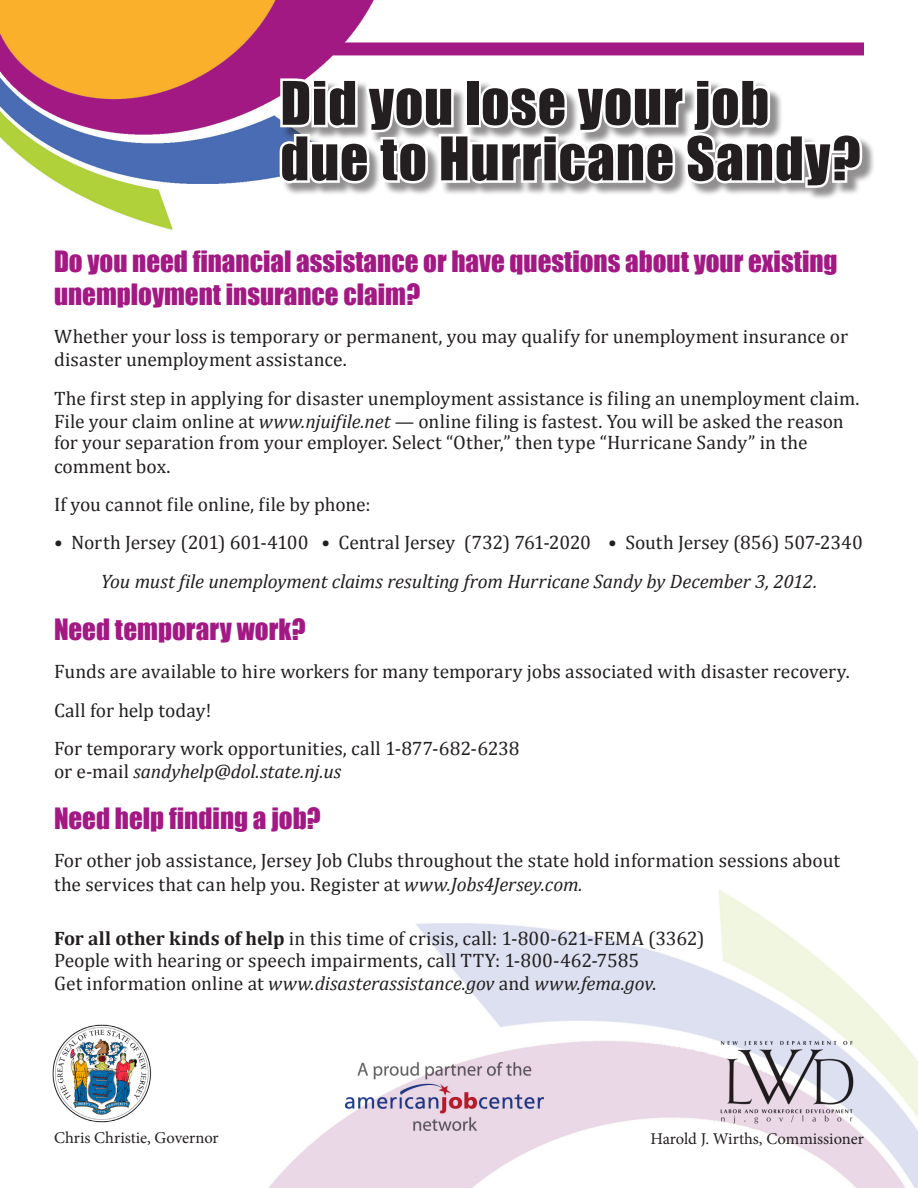
<style>
.page{position:relative;width:918px;height:1188px;background:#fff}
.page>*{position:absolute;margin:0;border:0;box-sizing:border-box;transform-origin:0 0}
.t1{font:55.5px/55.5px "Impact";letter-spacing:.015em;color:#231f20}
.t2{font:27px/32.4px "Impact";color:#a31984}
.t3{font:19.5px/23.4px "Cambria";color:#231f20}
.t4{font:italic 19.5px "Cambria";letter-spacing:-.01em;color:#231f20}
.t5{font:16.5px "Minion Pro";color:#231f20}
.s1{font-style:italic}
.s2{font-weight:700}
</style>
<div class="page">
<img style="left:0;top:0;width:918px;height:1188px">
<img style="left:717px;top:1039px;width:140px;height:86px">
<img style="left:52px;top:1022px;width:100px;height:103px">
<img style="left:346px;top:1063px;width:197px;height:68px">
<svg style="left:276px;top:75px;width:590px;height:139px"></svg>
<p class="t1" style="left:280px;top:74px;width:582px">Did you lose your job due to Hurricane Sandy?</p>
<p class="t2" style="left:54px;top:245px;width:785px">Do you need financial assistance or have questions about your existing unemployment insurance claim?</p>
<p class="t3" style="left:54px;top:325px;width:796px">Whether your loss is temporary or permanent, you may qualify for unemployment insurance or disaster unemployment assistance.</p>
<p class="t3" style="left:54px;top:386px;width:807px">The first step in applying for disaster unemployment assistance is filing an unemployment claim.<br>File your claim online at <span class="s1">www.njuifile.net</span> — online filing is fastest. You will be asked the reason</p>
<p class="t3" style="left:54px;top:431px;width:755px">for your separation from your employer. Select “Other,” then type “Hurricane Sandy” in the comment box.</p>
<p class="t3" style="left:54px;top:493px;width:318px">If you cannot file online, file by phone:</p>
<p class="t3" style="left:54px;top:531px;width:810px">• North Jersey (201) 601-4100 • Central Jersey (732) 761-2020 • South Jersey (856) 507-2340</p>
<p class="t4" style="left:101px;top:567px;width:718px">You must file unemployment claims resulting from Hurricane Sandy by December 3, 2012.</p>
<p class="t2" style="left:54px;top:612px;width:253px">Need temporary work?</p>
<p class="t3" style="left:54px;top:660px;width:797px">Funds are available to hire workers for many temporary jobs associated with disaster recovery.</p>
<p class="t3" style="left:54px;top:698px;width:159px">Call for help today!</p>
<p class="t3" style="left:54px;top:737px;width:467px">For temporary work opportunities, call 1-877-682-6238 or e-mail <span class="s1">sandyhelp@dol.state.nj.us</span></p>
<p class="t2" style="left:54px;top:801px;width:268px">Need help finding a job?</p>
<p class="t3" style="left:54px;top:849px;width:787px">For other job assistance, Jersey Job Clubs throughout the state hold information sessions about the services that can help you. Register at <span class="s1">www.Jobs4Jersey.com.</span></p>
<p class="t3" style="left:54px;top:927px;width:652px;line-height:22.5px"><span class="s2">For all other kinds of help</span> in this time of crisis, call: 1-800-621-FEMA (3362)<br>People with hearing or speech impairments, call TTY: 1-800-462-7585<br>Get information online at <span class="s1">www.disasterassistance.gov</span> and <span class="s1">www.fema.gov</span>.</p>
<p class="t5" style="left:54px;top:1127px;width:166px">Chris Christie, Governor</p>
<p class="t5" style="left:651px;top:1128px;width:215px">Harold J. Wirths, Commissioner</p>
</div>
